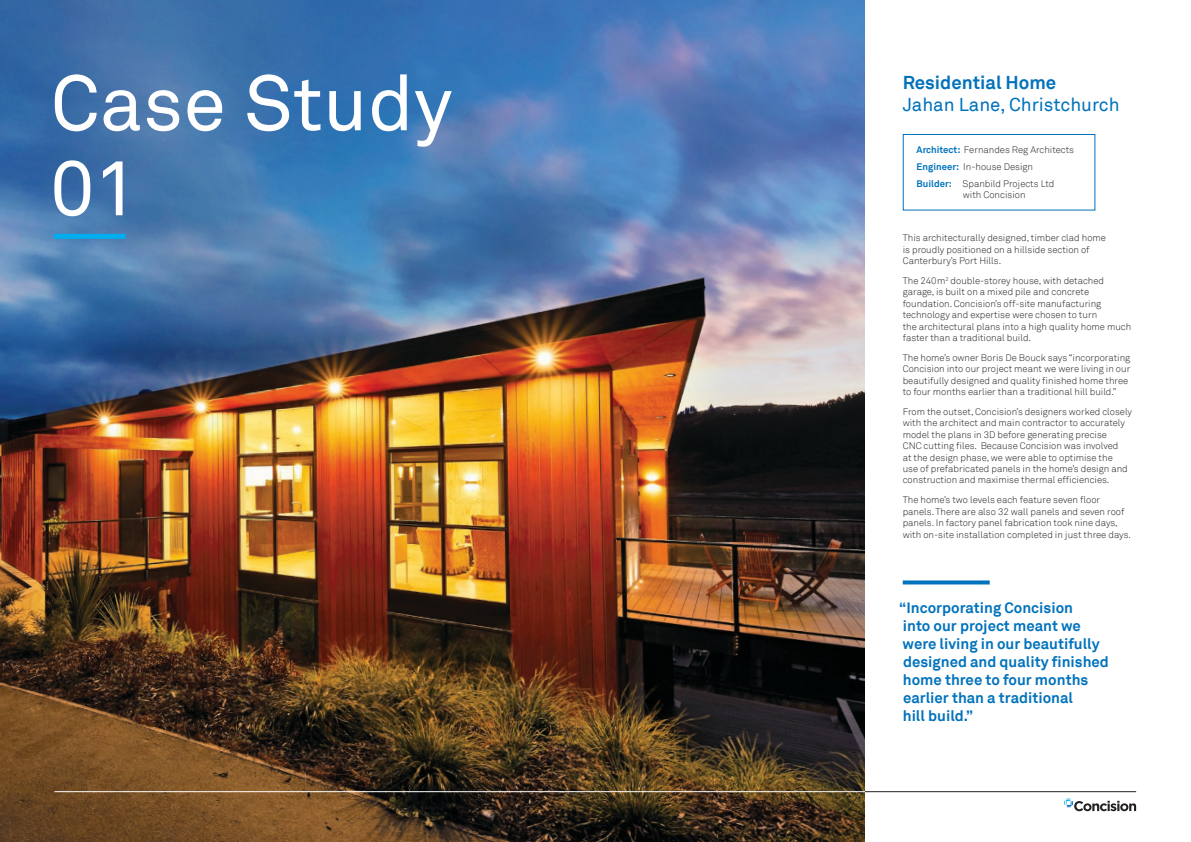
<style>
.page{position:relative;width:1191px;height:842px;background:#fff}
.page>*{position:absolute;margin:0;border:0;box-sizing:border-box;transform-origin:0 0}
.t1{font:77.4px/85px "Akkurat";color:#fff}
.t2{font:18.6px "Akkurat";color:#0072bc}
.t3{font:700 18.6px "Akkurat";color:#0072bc}
.t4{font:700 15px/18px "Akkurat";color:#0072bc}
.t5{font:300 9.5px/11.4px "Akkurat";color:#231f20}
.s1{font-weight:700;color:#0072bc}
</style>
<div class="page">
<hr style="left:643px;top:791px;width:493px;height:1px;background:#231f20">
<svg style="left:1064px;top:799px;width:72px;height:12px"></svg>
<img style="left:0;top:0;width:865px;height:842px">
<div style="left:902px;top:134px;width:193px;height:77px;border:1px solid #0072bc"></div>
<svg style="left:902px;top:580px;width:87px;height:4px"></svg>
<div style="left:54px;top:234px;width:72px;height:5px;background:#00aeef"></div>
<hr style="left:54px;top:791px;width:811px;height:1px;background:#fff">
<h1 class="t1" style="left:51px;top:63px;width:403px">Case Study<br>01</h1>
<h2 class="t3" style="left:902px;top:70px;width:155px">Residential Home</h2>
<h2 class="t2" style="left:902px;top:94px;width:218px">Jahan Lane, Christchurch</h2>
<p class="t5" style="left:916px;top:141px;width:159px;line-height:17.1px"><span class="s1">Architect:</span> Fernandes Reg Architects<br><span class="s1">Engineer:</span> In-house Design<br><span class="s1">Builder:</span> Spanbild Projects Ltd</p>
<p class="t5" style="left:963px;top:190px;width:64px">with Concision</p>
<p class="t5" style="left:902px;top:232px;width:205px">This architecturally designed, timber clad home is proudly positioned on a hillside section of<br>Canterbury’s Port Hills.</p>
<p class="t5" style="left:902px;top:275px;width:230px">The 240m<sup>2</sup> double-storey house, with detached garage, is built on a mixed pile and concrete foundation. Concision’s off-site manufacturing technology and expertise were chosen to turn<br>the architectural plans into a high quality home much faster than a traditional build.</p>
<p class="t5" style="left:902px;top:352px;width:229px">The home’s owner Boris De Bouck says “incorporating Concision into our project meant we were living in our beautifully designed and quality finished home three to four months earlier than a traditional hill build.”</p>
<p class="t5" style="left:902px;top:406px;width:231px">From the outset, Concision’s designers worked closely with the architect and main contractor to accurately model the plans in 3D before generating precise<br>CNC cutting files. Because Concision was involved<br>at the design phase, we were able to optimise the<br>use of prefabricated panels in the home’s design and construction and maximise thermal efficiencies.</p>
<p class="t5" style="left:902px;top:494px;width:230px">The home’s two levels each feature seven floor panels. There are also 32 wall panels and seven roof panels. In factory panel fabrication took nine days, with on-site installation completed in just three days.</p>
<h3 class="t4" style="left:899px;top:598px;width:211px">“Incorporating Concision<br>into our project meant we were living in our beautifully designed and quality finished home three to four months earlier than a traditional<br>hill build.”</h3>
</div>
